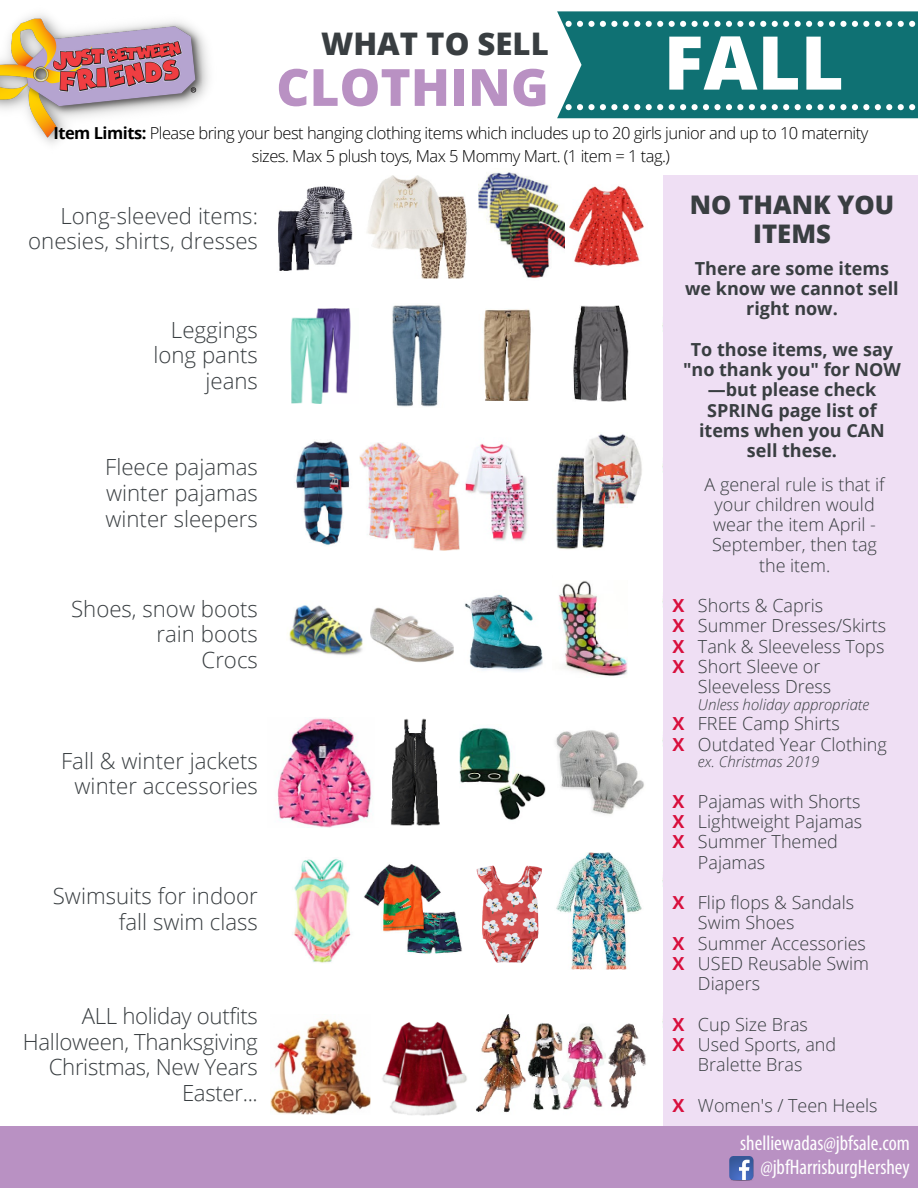
<style>
.page{position:relative;width:918px;height:1188px;background:#fff}
.page>*{position:absolute;margin:0;border:0;box-sizing:border-box;transform-origin:0 0}
.t1{font:800 74.25px "Open Sans";color:#fff}
.t2{font:800 51.45px "Open Sans";color:#b991c3}
.t3{font:800 31.2px "Open Sans";color:#393e41}
.t4{font:800 25.65px/29.2px "Open Sans";color:#393e41;text-align:center}
.t5{font:300 22.2px/25.7px "Open Sans";color:#393e41;text-align:right}
.t6{font:condensed 21px/23.7px "Myriad Pro";color:#fff;text-align:right}
.t7{font:300 18px/20.2px "Open Sans";color:#393e41}
.t8{font:700 18px/20.2px "Open Sans";color:#393e41;text-align:center}
.t9{font:700 18px/20.2px "Open Sans";color:#d80f3d}
.t10{font:300 16.5px/22.5px "Open Sans";letter-spacing:-.03em;color:#000;text-align:center}
.t11{font:italic 300 15px "Open Sans";color:#393e41}
.s1{font-weight:700}
</style>
<div class="page">
<img style="left:0;top:14px;width:209px;height:130px">
<svg style="left:557px;top:11px;width:361px;height:107px;background:#237c7e"></svg>
<div style="left:663px;top:175px;width:255px;height:1002px;background:#efdff4"></div>
<img style="left:278px;top:186px;width:75px;height:85px">
<img style="left:367px;top:175px;width:100px;height:104px">
<img style="left:479px;top:172px;width:86px;height:106px">
<img style="left:569px;top:185px;width:75px;height:81px">
<img style="left:290px;top:308px;width:61px;height:96px">
<img style="left:483px;top:309px;width:48px;height:91px">
<img style="left:392px;top:305px;width:50px;height:102px">
<img style="left:573px;top:305px;width:56px;height:96px">
<img style="left:465px;top:443px;width:63px;height:98px">
<img style="left:295px;top:441px;width:55px;height:105px">
<img style="left:556px;top:434px;width:86px;height:116px">
<img style="left:287px;top:605px;width:76px;height:50px">
<img style="left:370px;top:607px;width:83px;height:56px">
<img style="left:465px;top:594px;width:78px;height:78px">
<img style="left:559px;top:581px;width:69px;height:95px">
<img style="left:277px;top:718px;width:95px;height:109px">
<img style="left:390px;top:718px;width:50px;height:108px">
<img style="left:459px;top:727px;width:87px;height:93px">
<img style="left:555px;top:730px;width:89px;height:85px">
<img style="left:292px;top:858px;width:59px;height:105px">
<img style="left:364px;top:864px;width:98px;height:90px">
<img style="left:476px;top:866px;width:66px;height:97px">
<img style="left:556px;top:852px;width:86px;height:117px">
<img style="left:270px;top:1019px;width:101px;height:95px">
<img style="left:382px;top:1021px;width:85px;height:95px">
<img style="left:476px;top:1014px;width:170px;height:99px">
<div style="left:0;top:1126px;width:918px;height:62px;background:#b991c3"></div>
<img style="left:359px;top:442px;width:100px;height:108px">
<img style="left:730px;top:1157px;width:23px;height:23px">
<h3 class="t3" style="left:321px;top:22px;width:229px">WHAT TO SELL</h3>
<h1 class="t1" style="left:664px;top:10px;width:182px">FALL</h1>
<p class="t10" style="left:53px;top:121px;width:817px"><span class="s1">Item Limits:</span> Please bring your best hanging clothing items which includes up to 20 girls junior and up to 10 maternity sizes. Max 5 plush toys, Max 5 Mommy Mart. (1 item = 1 tag.)</p>
<h2 class="t2" style="left:276px;top:51px;width:274px">CLOTHING</h2>
<p class="t5" style="left:28px;top:202px;width:231px">Long-sleeved items: onesies, shirts, dresses</p>
<p class="t5" style="left:153px;top:316px;width:106px">Leggings long pants jeans</p>
<p class="t5" style="left:105px;top:454px;width:154px;text-align:justify">Fleece pajamas winter pajamas winter sleepers</p>
<p class="t5" style="left:71px;top:595px;width:188px">Shoes, snow boots rain boots<br>Crocs</p>
<p class="t5" style="left:61px;top:747px;width:198px">Fall &amp; winter jackets winter accessories</p>
<p class="t5" style="left:53px;top:883px;width:207px">Swimsuits for indoor fall swim class</p>
<p class="t5" style="left:23px;top:1003px;width:237px">ALL holiday outfits<br>Halloween, Thanksgiving<br>Christmas, New Years<br>Easter...</p>
<h3 class="t4" style="left:690px;top:189px;width:206px">NO THANK YOU<br>ITEMS</h3>
<p class="t8" style="left:685px;top:258px;width:215px">There are some items we know we cannot sell right now.</p>
<p class="t8" style="left:683px;top:339px;width:219px">To those items, we say "no thank you" for NOW —but please check<br>SPRING page list of items when you CAN sell these.</p>
<p class="t9" style="left:672px;top:595px;width:13px;text-align:justify">X X X X</p>
<p class="t9" style="left:672px;top:713px;width:13px">X<br>X</p>
<p class="t9" style="left:672px;top:791px;width:13px;text-align:justify">X X X</p>
<p class="t9" style="left:672px;top:892px;width:13px">X</p>
<p class="t9" style="left:672px;top:933px;width:13px">X<br>X</p>
<p class="t9" style="left:672px;top:1014px;width:13px">X<br>X</p>
<p class="t9" style="left:672px;top:1095px;width:13px">X</p>
<p class="t7" style="left:705px;top:474px;width:181px;text-align:center">A general rule is that if your children would wear the item April -<br>September, then tag the item.</p>
<p class="t7" style="left:698px;top:595px;width:190px">Shorts &amp; Capris<br>Summer Dresses/Skirts<br>Tank &amp; Sleeveless Tops<br>Short Sleeve or<br>Sleeveless Dress</p>
<p class="t11" style="left:698px;top:694px;width:173px">Unless holiday appropriate</p>
<p class="t7" style="left:698px;top:713px;width:190px">FREE Camp Shirts<br>Outdated Year Clothing</p>
<p class="t11" style="left:698px;top:751px;width:123px">ex. Christmas 2019</p>
<p class="t7" style="left:698px;top:791px;width:166px">Pajamas with Shorts<br>Lightweight Pajamas<br>Summer Themed<br>Pajamas</p>
<p class="t7" style="left:698px;top:892px;width:173px">Flip flops &amp; Sandals<br>Swim Shoes<br>Summer Accessories<br>USED Reusable Swim<br>Diapers</p>
<p class="t7" style="left:698px;top:1014px;width:140px">Cup Size Bras<br>Used Sports, and<br>Bralette Bras</p>
<p class="t7" style="left:698px;top:1095px;width:181px">Women's / Teen Heels</p>
<p class="t6" style="left:740px;top:1133px;width:171px">shelliewadas@jbfsale.com @jbfHarrisburgHershey</p>
</div>
